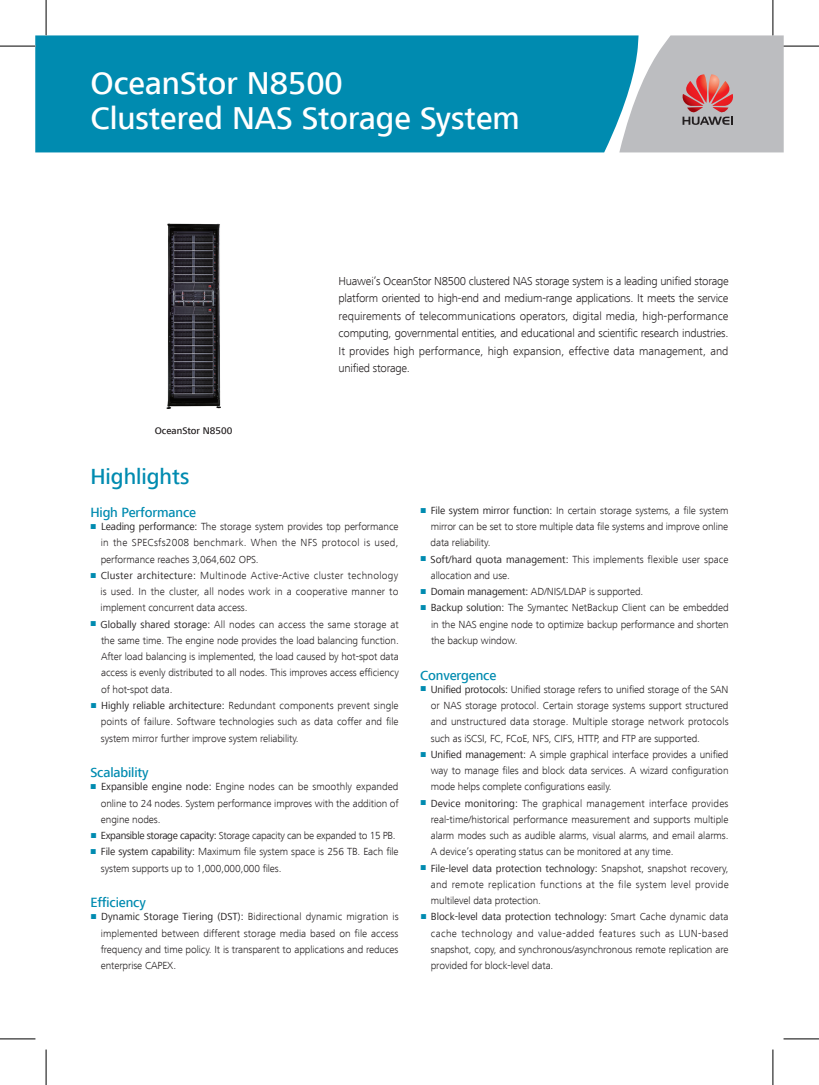
<style>
.page{position:relative;width:819px;height:1085px;background:#fff}
.page>*{position:absolute;margin:0;border:0;box-sizing:border-box;transform-origin:0 0}
.t1{font:500 32.5px/35px "Frutiger Next LT";color:#fff}
.t2{font:500 22.5px "Frutiger Next LT";color:#008bb0}
.t3{font:500 13.75px "Frutiger Next LT";letter-spacing:-.01em;color:#008bb0}
.t4{font:300 11.88px/17.5px "Frutiger Next LT";color:#231f20;text-align:justify}
.t5{font:300 10.62px/16.2px "Frutiger Next LT";letter-spacing:-.01em;color:#231f20;text-align:justify}
.t6{font:300 10.62px "Frutiger Next LT";letter-spacing:-.03em;color:#231f20}
.t7{font:500 10px "Frutiger Next LT";color:#231f20}
.s1{font-family:"Arial";font-weight:400;color:#008bb0}
.s2{font-weight:400}
</style>
<div class="page">
<div style="left:35px;top:35px;width:584px;height:117px;background:#008bb0"></div>
<svg style="left:619px;top:35px;width:164px;height:117px;background:#b6b6ba"></svg>
<img style="left:166px;top:223px;width:55px;height:185px">
<hr style="left:0;top:46px;width:35px;height:1px;background:#000">
<hr style="left:783px;top:46px;width:36px;height:1px;background:#000">
<hr style="left:0;top:1038px;width:35px;height:1px;background:#000">
<hr style="left:783px;top:1038px;width:36px;height:1px;background:#000">
<hr style="left:46px;top:0;width:1px;height:35px;background:#000">
<hr style="left:46px;top:1049px;width:1px;height:35px;background:#000">
<hr style="left:772px;top:0;width:1px;height:35px;background:#000">
<hr style="left:772px;top:1049px;width:1px;height:35px;background:#000">
<h1 class="t1" style="left:90px;top:65px;width:431px">OceanStor N8500<br>Clustered NAS Storage System</h1>
<p class="t7" style="left:155px;top:425px;width:79px">OceanStor N8500</p>
<h2 class="t2" style="left:90px;top:464px;width:100px">Highlights</h2>
<p class="t4" style="left:338px;top:272px;width:392px">Huawei’s OceanStor N8500 clustered NAS storage system is a leading unified storage platform oriented to high-end and medium-range applications. It meets the service requirements of telecommunications operators, digital media, high-performance computing, governmental entities, and educational and scientific research industries.<br>It provides high performance, high expansion, effective data management, and unified storage.</p>
<p class="t3" style="left:90px;top:504px;width:107px">High Performance</p>
<p class="t5" style="left:101px;top:518px;width:299px;text-indent:-10px"><span class="s1">■</span> <span class="s2">Leading performance:</span> The storage system provides top performance in the SPECsfs2008 benchmark. When the NFS protocol is used, performance reaches 3,064,602 OPS.</p>
<p class="t5" style="left:100px;top:567px;width:299px;text-indent:-10px"><span class="s1">■</span> <span class="s2">Cluster architecture:</span> Multinode Active-Active cluster technology is used. In the cluster, all nodes work in a cooperative manner to implement concurrent data access.</p>
<p class="t5" style="left:101px;top:616px;width:299px;text-indent:-11px"><span class="s1">■</span> <span class="s2">Globally shared storage:</span> All nodes can access the same storage at the same time. The engine node provides the load balancing function.<br>After load balancing is implemented, the load caused by hot-spot data access is evenly distributed to all nodes. This improves access efficiency of hot-spot data.</p>
<p class="t5" style="left:101px;top:697px;width:299px;text-indent:-11px"><span class="s1">■</span> <span class="s2">Highly reliable architecture:</span> Redundant components prevent single points of failure. Software technologies such as data coffer and file system mirror further improve system reliability.</p>
<p class="t3" style="left:90px;top:764px;width:60px">Scalability</p>
<p class="t5" style="left:101px;top:778px;width:299px;text-indent:-10px"><span class="s1">■</span> <span class="s2">Expansible engine node:</span> Engine nodes can be smoothly expanded online to 24 nodes. System performance improves with the addition of engine nodes.</p>
<p class="t6" style="left:90px;top:829px;width:307px"><span class="s1">■</span> <span class="s2">Expansible storage capacity:</span> Storage capacity can be expanded to 15 PB.</p>
<p class="t5" style="left:101px;top:843px;width:299px;text-indent:-11px"><span class="s1">■</span> <span class="s2">File system capability:</span> Maximum file system space is 256 TB. Each file system supports up to 1,000,000,000 files.</p>
<p class="t3" style="left:90px;top:894px;width:57px">Efficiency</p>
<p class="t5" style="left:101px;top:908px;width:299px;text-indent:-10px"><span class="s1">■</span> <span class="s2">Dynamic Storage Tiering (DST):</span> Bidirectional dynamic migration is implemented between different storage media based on file access frequency and time policy. It is transparent to applications and reduces enterprise CAPEX.</p>
<p class="t5" style="left:430px;top:502px;width:299px;text-indent:-10px"><span class="s1">■</span> <span class="s2">File system mirror function:</span> In certain storage systems, a file system mirror can be set to store multiple data file systems and improve online data reliability.</p>
<p class="t5" style="left:431px;top:551px;width:299px;text-indent:-11px"><span class="s1">■</span> <span class="s2">Soft/hard quota management:</span> This implements flexible user space allocation and use.</p>
<p class="t5" style="left:420px;top:583px;width:225px"><span class="s1">■</span> <span class="s2">Domain management:</span> AD/NIS/LDAP is supported.</p>
<p class="t5" style="left:431px;top:599px;width:299px;text-indent:-11px"><span class="s1">■</span> <span class="s2">Backup solution:</span> The Symantec NetBackup Client can be embedded in the NAS engine node to optimize backup performance and shorten the backup window.</p>
<p class="t3" style="left:420px;top:667px;width:78px">Convergence</p>
<p class="t5" style="left:431px;top:681px;width:299px;text-indent:-11px"><span class="s1">■</span> <span class="s2">Unified protocols:</span> Unified storage refers to unified storage of the SAN or NAS storage protocol. Certain storage systems support structured and unstructured data storage. Multiple storage network protocols such as iSCSI, FC, FCoE, NFS, CIFS, HTTP, and FTP are supported.</p>
<p class="t5" style="left:430px;top:746px;width:299px;text-indent:-11px"><span class="s1">■</span> <span class="s2">Unified management:</span> A simple graphical interface provides a unified way to manage files and block data services. A wizard configuration mode helps complete configurations easily.</p>
<p class="t5" style="left:430px;top:794px;width:299px;text-indent:-11px"><span class="s1">■</span> <span class="s2">Device monitoring:</span> The graphical management interface provides real-time/historical performance measurement and supports multiple alarm modes such as audible alarms, visual alarms, and email alarms.<br>A device’s operating status can be monitored at any time.</p>
<p class="t5" style="left:430px;top:859px;width:299px;text-indent:-11px"><span class="s1">■</span> <span class="s2">File-level data protection technology:</span> Snapshot, snapshot recovery, and remote replication functions at the file system level provide multilevel data protection.</p>
<p class="t5" style="left:431px;top:908px;width:299px;text-indent:-10px"><span class="s1">■</span> <span class="s2">Block-level data protection technology:</span> Smart Cache dynamic data cache technology and value-added features such as LUN-based snapshot, copy, and synchronous/asynchronous remote replication are provided for block-level data.</p>
</div>
